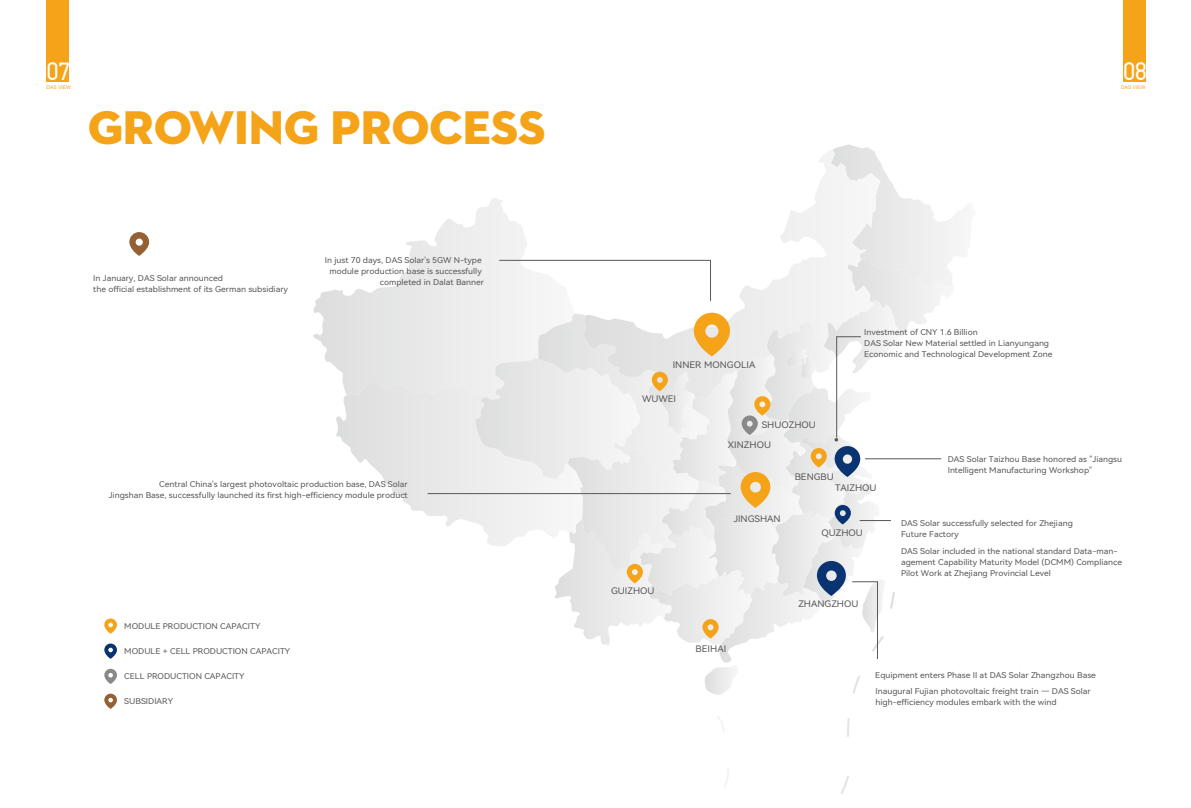
<style>
.page{position:relative;width:1191px;height:808px;background:#fff}
.page>*{position:absolute;margin:0;border:0;box-sizing:border-box;transform-origin:0 0}
.t1{font:48.1px "Neutraface 2 Display Titling";color:#f5a419}
.t2{font:20.6px "Kingsoft Cloud Font";color:#fff}
.t3{font:9px "Harmony OS Sans SC";color:#595757;scale:1.07 1}
.t4{font:8px/11px "Harmony OS Sans SC";color:#595757;scale:1.07 1}
.t5{font:5px "Arial";color:#f5a419}
</style>
<div class="page">
<div style="left:1123px;top:0;width:22px;height:81px;background:#f5a419"></div>
<div style="left:47px;top:0;width:22px;height:81px;background:#f5a419"></div>
<svg style="left:129px;top:232px;width:20px;height:24px"></svg>
<svg style="left:104px;top:618px;width:13px;height:16px"></svg>
<svg style="left:104px;top:643px;width:13px;height:16px"></svg>
<svg style="left:104px;top:669px;width:13px;height:15px"></svg>
<svg style="left:104px;top:694px;width:13px;height:15px"></svg>
<svg style="left:313px;top:144px;width:646px;height:650px"></svg>
<h2 class="t2" style="left:47px;top:61px;width:25px">07</h2>
<h2 class="t2" style="left:1123px;top:61px;width:25px">08</h2>
<p class="t5" style="left:46px;top:84px;width:26px">DAS VIEW</p>
<p class="t5" style="left:1121px;top:84px;width:26px">DAS VIEW</p>
<h1 class="t1" style="left:88px;top:98px;width:459px">GROWING PROCESS</h1>
<p class="t4" style="left:93px;top:272px;width:183px">In January, DAS Solar announced<br>the official establishment of its German subsidiary</p>
<p class="t4" style="left:325px;top:254px;width:150px;text-align:right">In just 70 days, DAS Solar's 5GW N-type module production base is successfully completed in Dalat Banner</p>
<p class="t4" style="left:109px;top:478px;width:281px;text-align:right">Central China's largest photovoltaic production base, DAS Solar<br>Jingshan Base, successfully launched its first high-efficiency module product</p>
<p class="t4" style="left:124px;top:620px;width:129px">MODULE PRODUCTION CAPACITY</p>
<p class="t4" style="left:124px;top:645px;width:156px">MODULE + CELL PRODUCTION CAPACITY</p>
<p class="t4" style="left:124px;top:670px;width:114px">CELL PRODUCTION CAPACITY</p>
<p class="t4" style="left:124px;top:695px;width:47px">SUBSIDIARY</p>
<p class="t3" style="left:673px;top:359px;width:79px">INNER MONGOLIA</p>
<p class="t3" style="left:642px;top:393px;width:33px">WUWEI</p>
<p class="t3" style="left:761px;top:418px;width:52px">SHUOZHOU</p>
<p class="t3" style="left:728px;top:438px;width:42px">XINZHOU</p>
<p class="t3" style="left:794px;top:470px;width:38px">BENGBU</p>
<p class="t4" style="left:864px;top:326px;width:177px">Investment of CNY 1.6 Billion<br>DAS Solar New Material settled in Lianyungang<br>Economic and Technological Development Zone</p>
<p class="t4" style="left:947px;top:453px;width:164px">DAS Solar Taizhou Base honored as "Jiangsu<br>Intelligent Manufacturing Workshop"</p>
<p class="t3" style="left:611px;top:585px;width:42px">GUIZHOU</p>
<p class="t3" style="left:733px;top:512px;width:45px">JINGSHAN</p>
<p class="t3" style="left:695px;top:642px;width:30px">BEIHAI</p>
<p class="t3" style="left:835px;top:481px;width:40px">TAIZHOU</p>
<p class="t3" style="left:821px;top:526px;width:40px">QUZHOU</p>
<p class="t3" style="left:798px;top:598px;width:58px">ZHANGZHOU</p>
<p class="t4" style="left:901px;top:517px;width:162px">DAS Solar successfully selected for Zhejiang<br>Future Factory</p>
<p class="t4" style="left:901px;top:545px;width:208px">DAS Solar included in the national standard Data-man&shy;agement Capability Maturity Model (DCMM) Compliance<br>Pilot Work at Zhejiang Provincial Level</p>
<p class="t4" style="left:875px;top:669px;width:208px">Equipment enters Phase II at DAS Solar Zhangzhou Base</p>
<p class="t4" style="left:875px;top:686px;width:203px">Inaugural Fujian photovoltaic freight train — DAS Solar high-efficiency modules embark with the wind</p>
</div>
